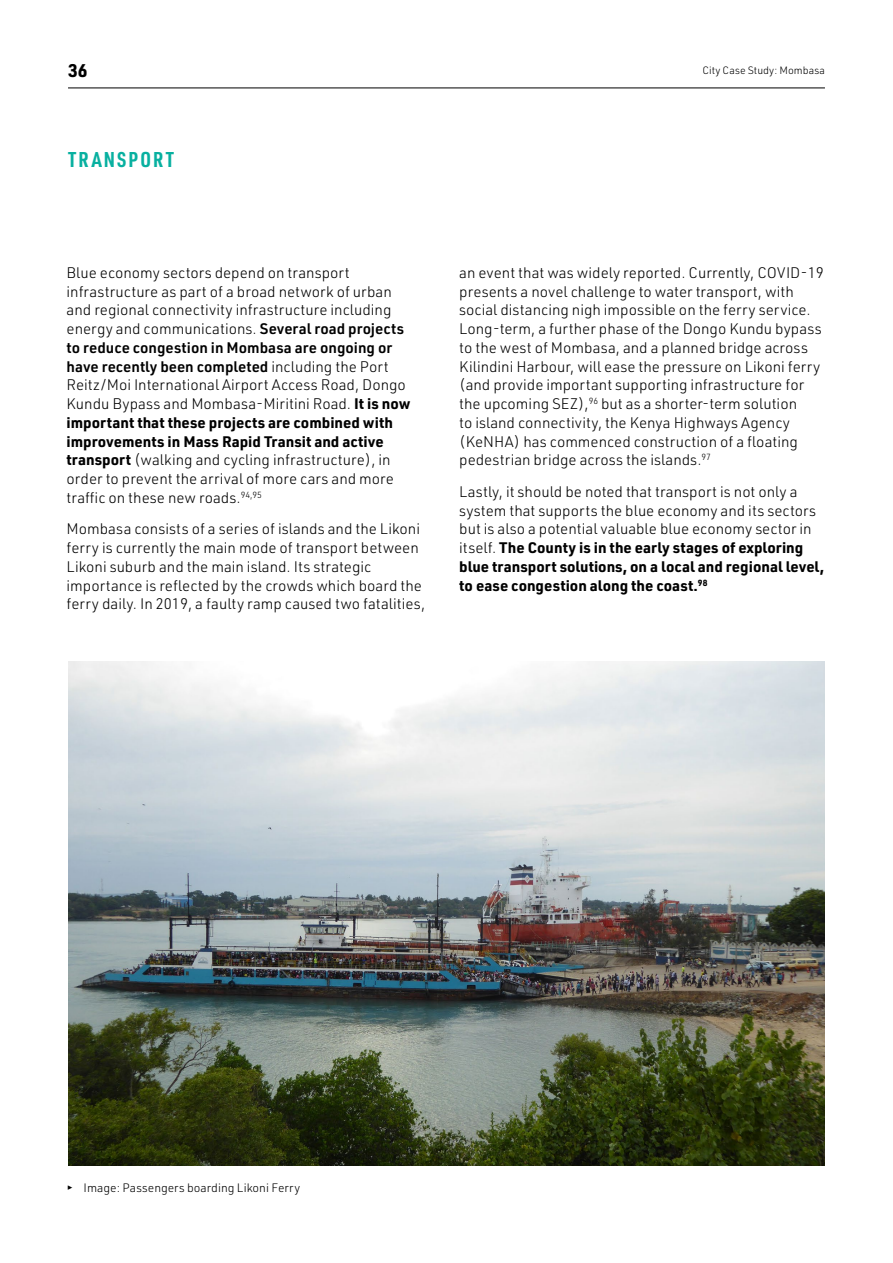
<style>
.page{position:relative;width:893px;height:1263px;background:#fff}
.page>*{position:absolute;margin:0;border:0;box-sizing:border-box;transform-origin:0 0}
.t1{font:700 21px "URWDIN Cond";letter-spacing:.105em;color:#08b0a0}
.t2{font:700 18px "URWDIN";color:#000}
.t3{font:300 15px/18.8px "URWDIN";color:#000}
.t4{font:300 12px "URWDIN";color:#000}
.t5{font:300 10.5px "URWDIN";color:#000}
.s1{font-weight:600}
.s2{font-weight:700}
</style>
<div class="page">
<hr style="left:68px;top:88px;width:757px;height:1px;background:#000">
<img style="left:68px;top:661px;width:757px;height:504px">
<p class="t2" style="left:68px;top:58px;width:21px">36</p>
<p class="t5" style="left:702px;top:63px;width:124px">City Case Study: Mombasa</p>
<h1 class="t1" style="left:68px;top:145px;width:107px">TRANSPORT</h1>
<p class="t3" style="left:67px;top:263px;width:345px">Blue economy sectors depend on transport infrastructure as part of a broad network of urban and regional connectivity infrastructure including energy and communications. <span class="s1">Several road projects to reduce congestion in Mombasa are ongoing or have recently been completed</span> including the Port Reitz/Moi International Airport Access Road, Dongo Kundu Bypass and Mombasa-Miritini Road. <span class="s2">It is now important that these projects are combined with improvements in Mass Rapid Transit and active transport</span> (walking and cycling infrastructure), in order to prevent the arrival of more cars and more traffic on these new roads.<sup>94,95</sup></p>
<p class="t3" style="left:67px;top:519px;width:360px">Mombasa consists of a series of islands and the Likoni ferry is currently the main mode of transport between Likoni suburb and the main island. Its strategic importance is reflected by the crowds which board the ferry daily. In 2019, a faulty ramp caused two fatalities,</p>
<p class="t3" style="left:459px;top:263px;width:366px">an event that was widely reported. Currently, COVID-19 presents a novel challenge to water transport, with social distancing nigh impossible on the ferry service.<br>Long-term, a further phase of the Dongo Kundu bypass to the west of Mombasa, and a planned bridge across Kilindini Harbour, will ease the pressure on Likoni ferry (and provide important supporting infrastructure for the upcoming SEZ),<sup>96</sup> but as a shorter-term solution<br>to island connectivity, the Kenya Highways Agency (KeNHA) has commenced construction of a floating pedestrian bridge across the islands.<sup>97</sup></p>
<p class="t3" style="left:459px;top:482px;width:366px">Lastly, it should be noted that transport is not only a system that supports the blue economy and its sectors but is also a potential valuable blue economy sector in itself. <span class="s2">The County is in the early stages of exploring blue transport solutions, on a local and regional level, to ease congestion along the coast.</span><sup>98</sup></p>
<p class="t4" style="left:67px;top:1180px;width:235px">▸ Image: Passengers boarding Likoni Ferry</p>
</div>
